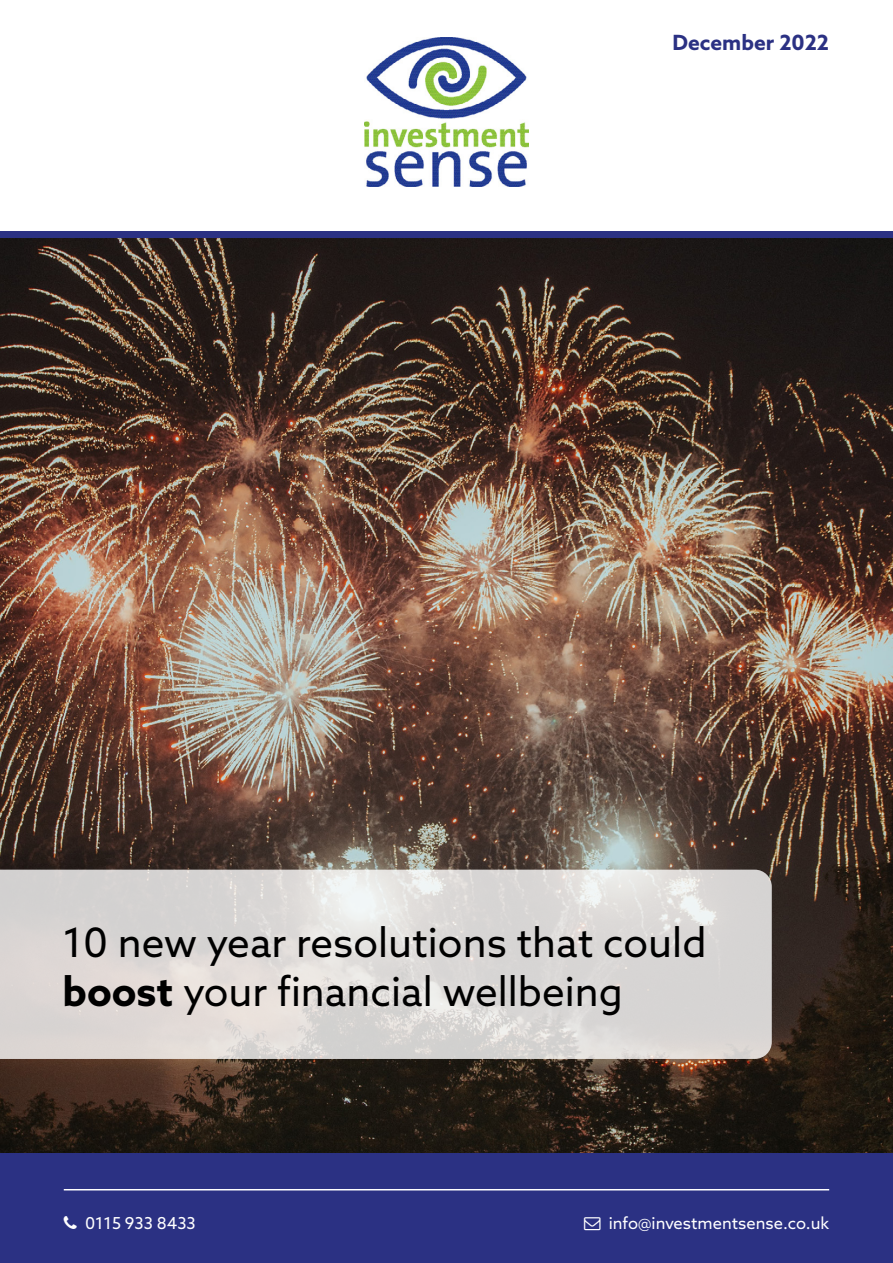
<style>
.page{position:relative;width:893px;height:1263px;background:#fff}
.page>*{position:absolute;margin:0;border:0;box-sizing:border-box;transform-origin:0 0}
.t1{font:40.5px/48.6px "Azo Sans";color:#000}
.t2{font:700 21px "Azo Sans";color:#2b3183}
.t3{font:16.5px "Azo Sans";color:#fff}
.s1{font-weight:700}
</style>
<div class="page">
<img style="left:0;top:238px;width:893px;height:915px">
<div style="left:0;top:1153px;width:893px;height:110px;background:#2b3183"></div>
<svg style="left:0;top:870px;width:772px;height:189px;background:#dcd9d7"></svg>
<hr style="left:64px;top:1189px;width:765px;height:1px;background:#fff">
<div style="left:0;top:232px;width:893px;height:6px;background:#2b3183"></div>
<img style="left:364px;top:38px;width:165px;height:148px">
<p class="t2" style="left:672px;top:29px;width:158px">December 2022</p>
<p class="t1" style="left:63px;top:918px;width:645px">10 new year resolutions that could <span class="s1">boost</span> your financial wellbeing</p>
<p class="t3" style="left:85px;top:1212px;width:112px">0115 933 8433</p>
<p class="t3" style="left:609px;top:1212px;width:222px">info@investmentsense.co.uk</p>
</div>
